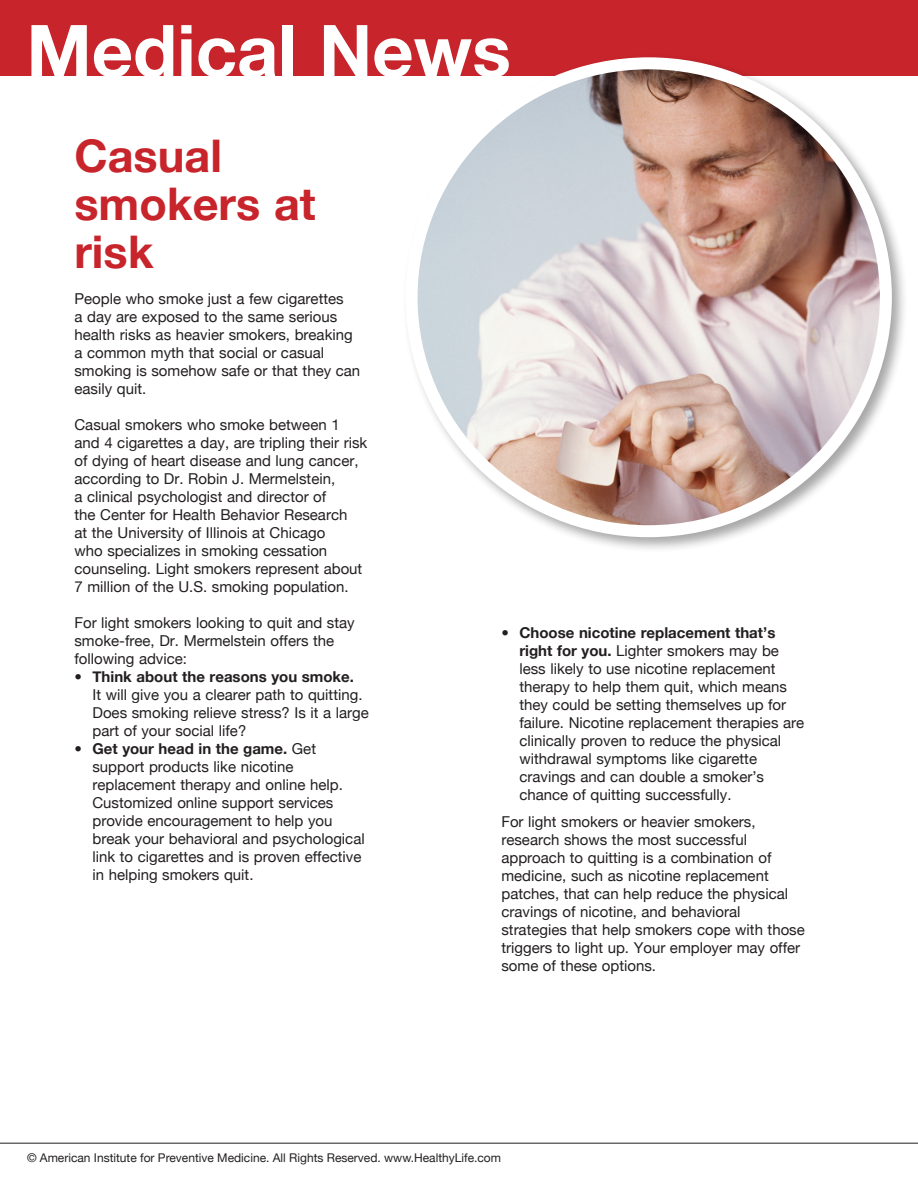
<style>
.page{position:relative;width:918px;height:1188px;background:#fff}
.page>*{position:absolute;margin:0;border:0;box-sizing:border-box;transform-origin:0 0}
.t1{font:700 72px "Helvetica Neue";color:#fff}
.t2{font:700 45px/48px "Helvetica Neue";color:#c8242b}
.t3{font:15px/18px "Helvetica Neue";color:#231f20}
.t4{font:12px "Helvetica Neue";color:#231f20}
.s1{font-weight:700}
</style>
<div class="page">
<div style="left:0;top:0;width:918px;height:75px;background:#c8242b"></div>
<div style="left:402px;top:54px;width:506px;height:500px;background:#231f20;opacity:.4"></div>
<svg style="left:400px;top:54px;width:498px;height:489px"></svg>
<hr style="left:0;top:0;width:918px;height:1px;background:#e6e7e9">
<hr style="left:0;top:1143px;width:918px;height:1px;background:#231f20">
<p class="t1" style="left:26px;top:6px;width:486px">Medical News</p>
<p class="t2" style="left:74px;top:131px;width:243px">Casual smokers at risk</p>
<p class="t3" style="left:74px;top:289px;width:287px">People who smoke just a few cigarettes<br>a day are exposed to the same serious health risks as heavier smokers, breaking a common myth that social or casual smoking is somehow safe or that they can easily quit.</p>
<p class="t3" style="left:74px;top:415px;width:294px">Casual smokers who smoke between 1 and 4 cigarettes a day, are tripling their risk of dying of heart disease and lung cancer, according to Dr. Robin J. Mermelstein,<br>a clinical psychologist and director of<br>the Center for Health Behavior Research<br>at the University of Illinois at Chicago<br>who specializes in smoking cessation counseling. Light smokers represent about 7 million of the U.S. smoking population.</p>
<p class="t3" style="left:74px;top:613px;width:282px">For light smokers looking to quit and stay smoke-free, Dr. Mermelstein offers the following advice:</p>
<p class="t3" style="left:92px;top:667px;width:278px;text-indent:-18px">• <span class="s1">Think about the reasons you smoke.<br></span>It will give you a clearer path to quitting.<br>Does smoking relieve stress? Is it a large part of your social life?</p>
<p class="t3" style="left:92px;top:739px;width:274px;text-indent:-18px">• <span class="s1">Get your head in the game.</span> Get support products like nicotine replacement therapy and online help.<br>Customized online support services provide encouragement to help you break your behavioral and psychological link to cigarettes and is proven effective in helping smokers quit.</p>
<p class="t3" style="left:519px;top:624px;width:286px;text-indent:-18px">• <span class="s1">Choose nicotine replacement that’s right for you.</span> Lighter smokers may be less likely to use nicotine replacement therapy to help them quit, which means they could be setting themselves up for failure. Nicotine replacement therapies are clinically proven to reduce the physical withdrawal symptoms like cigarette cravings and can double a smoker’s chance of quitting successfully.</p>
<p class="t3" style="left:501px;top:813px;width:305px">For light smokers or heavier smokers, research shows the most successful approach to quitting is a combination of medicine, such as nicotine replacement patches, that can help reduce the physical cravings of nicotine, and behavioral strategies that help smokers cope with those triggers to light up. Your employer may offer some of these options.</p>
<p class="t4" style="left:27px;top:1150px;width:476px">© American Institute for Preventive Medicine. All Rights Reserved. www.HealthyLife.com</p>
</div>
